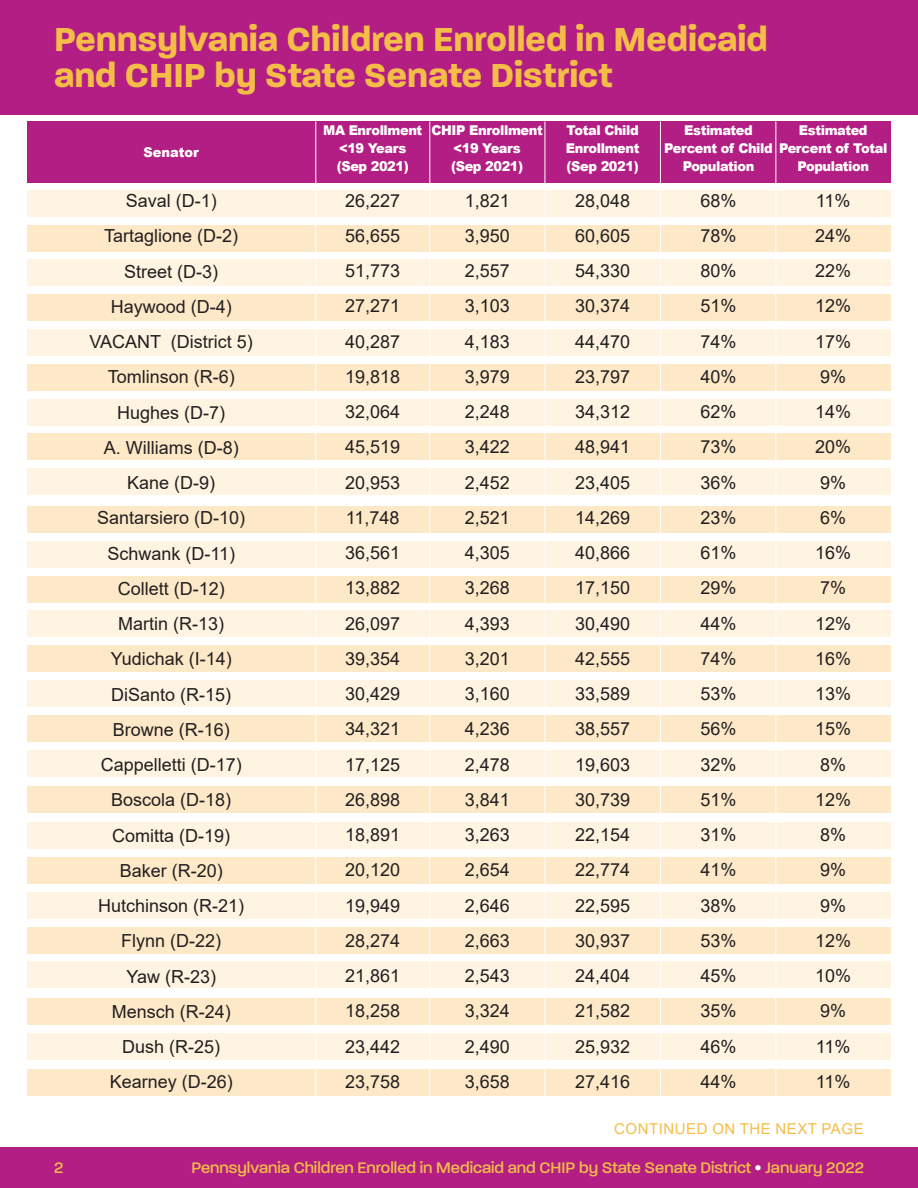
<style>
.page{position:relative;width:918px;height:1188px;background:#fff}
.page>*{position:absolute;margin:0;border:0;box-sizing:border-box;transform-origin:0 0}
.t1{font:700 36px/36px "Paralucent";color:#f4bd47}
.t2{font:18px/35.2px "Arial";color:#231f20;text-align:justify}
.t3{font:500 16.5px "Paralucent";color:#f4bd47}
.t4{font:15px "Arial";letter-spacing:.035em;color:#f4bd47}
.t5{font:900 13.5px/18px "Arial";letter-spacing:-.03em;color:#fff;text-align:center;scale:.96 1}
.t6{font:900 13.5px "Arial";color:#fff;scale:.96 1}
.s1{color:#fff}
</style>
<div class="page">
<div style="left:0;top:1148px;width:918px;height:40px;background:#b31e84"></div>
<div style="left:0;top:0;width:918px;height:115px;background:#b31e84"></div>
<div style="left:27px;top:122px;width:864px;height:61px;background:#b31e84"></div>
<div style="left:27px;top:190px;width:864px;height:27px;background:#fef4e1"></div>
<div style="left:27px;top:506px;width:864px;height:27px;background:#fde9c8"></div>
<div style="left:27px;top:225px;width:864px;height:27px;background:#fde9c8"></div>
<div style="left:27px;top:541px;width:864px;height:27px;background:#fef4e1"></div>
<div style="left:27px;top:259px;width:864px;height:27px;background:#fef4e1"></div>
<div style="left:27px;top:576px;width:864px;height:27px;background:#fde9c8"></div>
<div style="left:27px;top:294px;width:864px;height:27px;background:#fde9c8"></div>
<div style="left:27px;top:610px;width:864px;height:27px;background:#fef4e1"></div>
<div style="left:27px;top:822px;width:864px;height:27px;background:#fef4e1"></div>
<div style="left:27px;top:329px;width:864px;height:27px;background:#fef4e1"></div>
<div style="left:27px;top:645px;width:864px;height:27px;background:#fde9c8"></div>
<div style="left:27px;top:857px;width:864px;height:27px;background:#fde9c8"></div>
<div style="left:27px;top:364px;width:864px;height:27px;background:#fde9c8"></div>
<div style="left:27px;top:680px;width:864px;height:27px;background:#fef4e1"></div>
<div style="left:27px;top:892px;width:864px;height:27px;background:#fef4e1"></div>
<div style="left:27px;top:399px;width:864px;height:27px;background:#fef4e1"></div>
<div style="left:27px;top:715px;width:864px;height:27px;background:#fde9c8"></div>
<div style="left:27px;top:927px;width:864px;height:27px;background:#fde9c8"></div>
<div style="left:27px;top:433px;width:864px;height:27px;background:#fde9c8"></div>
<div style="left:27px;top:750px;width:864px;height:27px;background:#fef4e1"></div>
<div style="left:27px;top:961px;width:864px;height:27px;background:#fef4e1"></div>
<div style="left:27px;top:1033px;width:864px;height:27px;background:#fef4e1"></div>
<div style="left:27px;top:468px;width:864px;height:27px;background:#fef4e1"></div>
<div style="left:27px;top:786px;width:864px;height:27px;background:#fde9c8"></div>
<div style="left:27px;top:998px;width:864px;height:27px;background:#fde9c8"></div>
<div style="left:27px;top:1069px;width:864px;height:27px;background:#fde9c8"></div>
<hr style="left:315px;top:121px;width:1px;height:975px;background:#fff">
<hr style="left:429px;top:121px;width:1px;height:975px;background:#fff">
<hr style="left:776px;top:121px;width:1px;height:975px;background:#fff">
<hr style="left:545px;top:121px;width:1px;height:975px;background:#fff">
<hr style="left:660px;top:121px;width:1px;height:975px;background:#fff">
<h1 class="t1" style="left:54px;top:22px;width:715px">Pennsylvania Children Enrolled in Medicaid and CHIP by State Senate District</h1>
<p class="t6" style="left:144px;top:142px;width:59px">Senator</p>
<p class="t2" style="left:90px;top:183px;width:165px;text-align:center">Saval (D-1)<br>Tartaglione (D-2)<br>Street (D-3)<br>Haywood (D-4)<br>VACANT (District 5)<br>Tomlinson (R-6)<br>Hughes (D-7)<br>A. Williams (D-8)<br>Kane (D-9)<br>Santarsiero (D-10)<br>Schwank (D-11)<br>Collett (D-12)<br>Martin (R-13)<br>Yudichak (I-14)<br>DiSanto (R-15)<br>Browne (R-16)<br>Cappelletti (D-17)<br>Boscola (D-18)<br>Comitta (D-19)<br>Baker (R-20)<br>Hutchinson (R-21)<br>Flynn (D-22)<br>Yaw (R-23)<br>Mensch (R-24)<br>Dush (R-25)<br>Kearney (D-26)</p>
<p class="t5" style="left:323px;top:121px;width:105px">MA Enrollment &lt;19 Years (Sep 2021)</p>
<p class="t2" style="left:345px;top:183px;width:57px">26,227<br>56,655<br>51,773<br>27,271<br>40,287<br>19,818<br>32,064<br>45,519<br>20,953<br>11,748<br>36,561<br>13,882<br>26,097<br>39,354<br>30,429<br>34,321<br>17,125<br>26,898<br>18,891<br>20,120<br>19,949<br>28,274<br>21,861<br>18,258<br>23,442<br>23,758</p>
<p class="t5" style="left:431px;top:121px;width:118px">CHIP Enrollment &lt;19 Years<br>(Sep 2021)</p>
<p class="t2" style="left:465px;top:183px;width:47px">1,821<br>3,950<br>2,557<br>3,103<br>4,183<br>3,979<br>2,248<br>3,422<br>2,452<br>2,521<br>4,305<br>3,268<br>4,393<br>3,201<br>3,160<br>4,236<br>2,478<br>3,841<br>3,263<br>2,654<br>2,646<br>2,663<br>2,543<br>3,324<br>2,490<br>3,658</p>
<p class="t5" style="left:566px;top:121px;width:78px;text-align:justify">Total Child Enrollment (Sep 2021)</p>
<p class="t2" style="left:575px;top:183px;width:57px">28,048<br>60,605<br>54,330<br>30,374<br>44,470<br>23,797<br>34,312<br>48,941<br>23,405<br>14,269<br>40,866<br>17,150<br>30,490<br>42,555<br>33,589<br>38,557<br>19,603<br>30,739<br>22,154<br>22,774<br>22,595<br>30,937<br>24,404<br>21,582<br>25,932<br>27,416</p>
<p class="t5" style="left:779px;top:121px;width:114px">Estimated<br>Percent of Total<br>Population</p>
<p class="t2" style="left:815px;top:183px;width:38px;text-align:left">11%<br>24%<br>22%<br>12%<br>17%<br>9%<br>14%<br>20%<br>9%<br>6%<br>16%<br>7%<br>12%<br>16%<br>13%<br>15%<br>8%<br>12%<br>8%<br>9%<br>9%<br>12%<br>10%<br>9%<br>11%<br>11%</p>
<p class="t4" style="left:614px;top:1118px;width:251px">CONTINUED ON THE NEXT PAGE</p>
<p class="t5" style="left:664px;top:121px;width:115px">Estimated<br>Percent of Child<br>Population</p>
<p class="t2" style="left:701px;top:183px;width:38px">68% 78% 80% 51% 74% 40% 62% 73% 36% 23% 61% 29% 44% 74% 53% 56% 32% 51% 31% 41% 38% 53% 45% 35% 46% 44%</p>
<p class="t3" style="left:54px;top:1158px;width:11px">2</p>
<p class="t3" style="left:191px;top:1158px;width:674px">Pennsylvania Children Enrolled in Medicaid and CHIP by State Senate District <span class="s1">•</span> January 2022</p>
</div>
